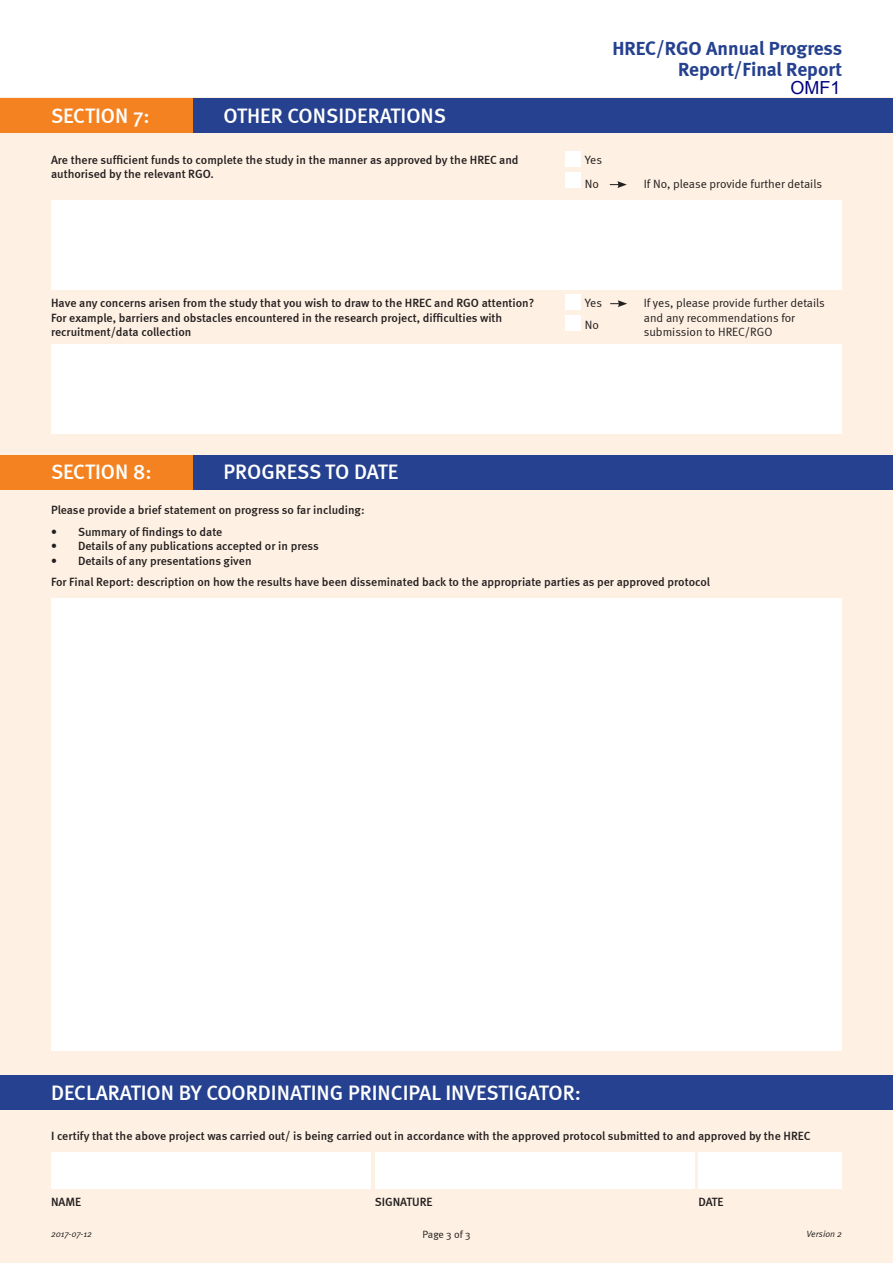
<style>
.page{position:relative;width:893px;height:1263px;background:#fff}
.page>*{position:absolute;margin:0;border:0;box-sizing:border-box;transform-origin:0 0}
.t1{font:500 21px "Meta";color:#fff}
.t2{font:700 19.5px/21px "Meta";color:#25418f;text-align:right}
.t3{font:18px "Arial";color:#000080}
.t4{font:500 12px/14.4px "Meta";color:#231f20}
.t5{font:12px/14.4px "Meta Normal";color:#231f20}
.t6{font:10.5px "Meta Normal";letter-spacing:-.005em;color:#231f20}
.t7{font:italic 9px "Meta Normal";letter-spacing:-.01em;color:#231f20}
</style>
<div class="page">
<div style="left:0;top:98px;width:893px;height:1165px;background:#fef0e2"></div>
<div style="left:192px;top:455px;width:701px;height:34px;background:#25418f"></div>
<div style="left:0;top:1075px;width:893px;height:34px;background:#25418f"></div>
<div style="left:0;top:455px;width:192px;height:34px;background:#f58220"></div>
<div style="left:566px;top:152px;width:15px;height:15px;background:#fff"></div>
<div style="left:566px;top:294px;width:15px;height:16px;background:#fff"></div>
<div style="left:566px;top:172px;width:15px;height:16px;background:#fff"></div>
<div style="left:566px;top:315px;width:15px;height:15px;background:#fff"></div>
<div style="left:192px;top:99px;width:701px;height:34px;background:#25418f"></div>
<div style="left:0;top:99px;width:192px;height:34px;background:#f58220"></div>
<svg style="left:610px;top:181px;width:17px;height:7px"></svg>
<div style="left:51px;top:200px;width:791px;height:89px;background:#fff"></div>
<svg style="left:610px;top:300px;width:17px;height:7px"></svg>
<div style="left:51px;top:344px;width:791px;height:90px;background:#fff"></div>
<div style="left:51px;top:598px;width:791px;height:452px;background:#fff"></div>
<div style="left:51px;top:1152px;width:320px;height:37px;background:#fff"></div>
<div style="left:375px;top:1152px;width:319px;height:37px;background:#fff"></div>
<div style="left:698px;top:1152px;width:144px;height:37px;background:#fff"></div>
<h1 class="t1" style="left:51px;top:104px;width:100px">SECTION 7:</h1>
<h1 class="t1" style="left:224px;top:104px;width:224px">OTHER CONSIDERATIONS</h1>
<p class="t4" style="left:51px;top:152px;width:469px">Are there sufficient funds to complete the study in the manner as approved by the HREC and authorised by the relevant RGO.</p>
<p class="t5" style="left:585px;top:147px;width:19px;line-height:24.6px">Yes<br>No</p>
<h2 class="t2" style="left:612px;top:37px;width:231px">HREC/RGO Annual Progress<br>Report/Final Report</h2>
<h3 class="t3" style="left:790px;top:76px;width:52px">OMF1</h3>
<p class="t5" style="left:644px;top:177px;width:180px">If No, please provide further details</p>
<p class="t4" style="left:51px;top:296px;width:485px">Have any concerns arisen from the study that you wish to draw to the HREC and RGO attention?<br>For example, barriers and obstacles encountered in the research project, difficulties with recruitment/data collection</p>
<p class="t5" style="left:585px;top:296px;width:19px">Yes</p>
<p class="t5" style="left:644px;top:296px;width:183px">If yes, please provide further details and any recommendations for submission to HREC/RGO</p>
<p class="t5" style="left:585px;top:318px;width:16px">No</p>
<h1 class="t1" style="left:51px;top:460px;width:102px">SECTION 8:</h1>
<h1 class="t1" style="left:224px;top:460px;width:176px">PROGRESS TO DATE</h1>
<p class="t4" style="left:51px;top:502px;width:315px">Please provide a brief statement on progress so far including:</p>
<p class="t4" style="left:51px;top:524px;width:173px">• Summary of findings to date</p>
<p class="t4" style="left:51px;top:539px;width:269px">• Details of any publications accepted or in press</p>
<p class="t4" style="left:51px;top:549px;width:660px;line-height:21.9px">• Details of any presentations given<br>For Final Report: description on how the results have been disseminated back to the appropriate parties as per approved protocol</p>
<h1 class="t1" style="left:51px;top:1080px;width:531px">DECLARATION BY COORDINATING PRINCIPAL INVESTIGATOR:</h1>
<p class="t4" style="left:51px;top:1128px;width:761px">I certify that the above project was carried out/ is being carried out in accordance with the approved protocol submitted to and approved by the HREC</p>
<p class="t4" style="left:51px;top:1194px;width:32px">NAME</p>
<p class="t4" style="left:375px;top:1194px;width:59px">SIGNATURE</p>
<p class="t4" style="left:698px;top:1194px;width:27px">DATE</p>
<p class="t7" style="left:51px;top:1228px;width:43px">2017-07-12</p>
<p class="t6" style="left:422px;top:1228px;width:50px">Page 3 of 3</p>
<p class="t7" style="left:806px;top:1228px;width:37px">Version 2</p>
</div>
